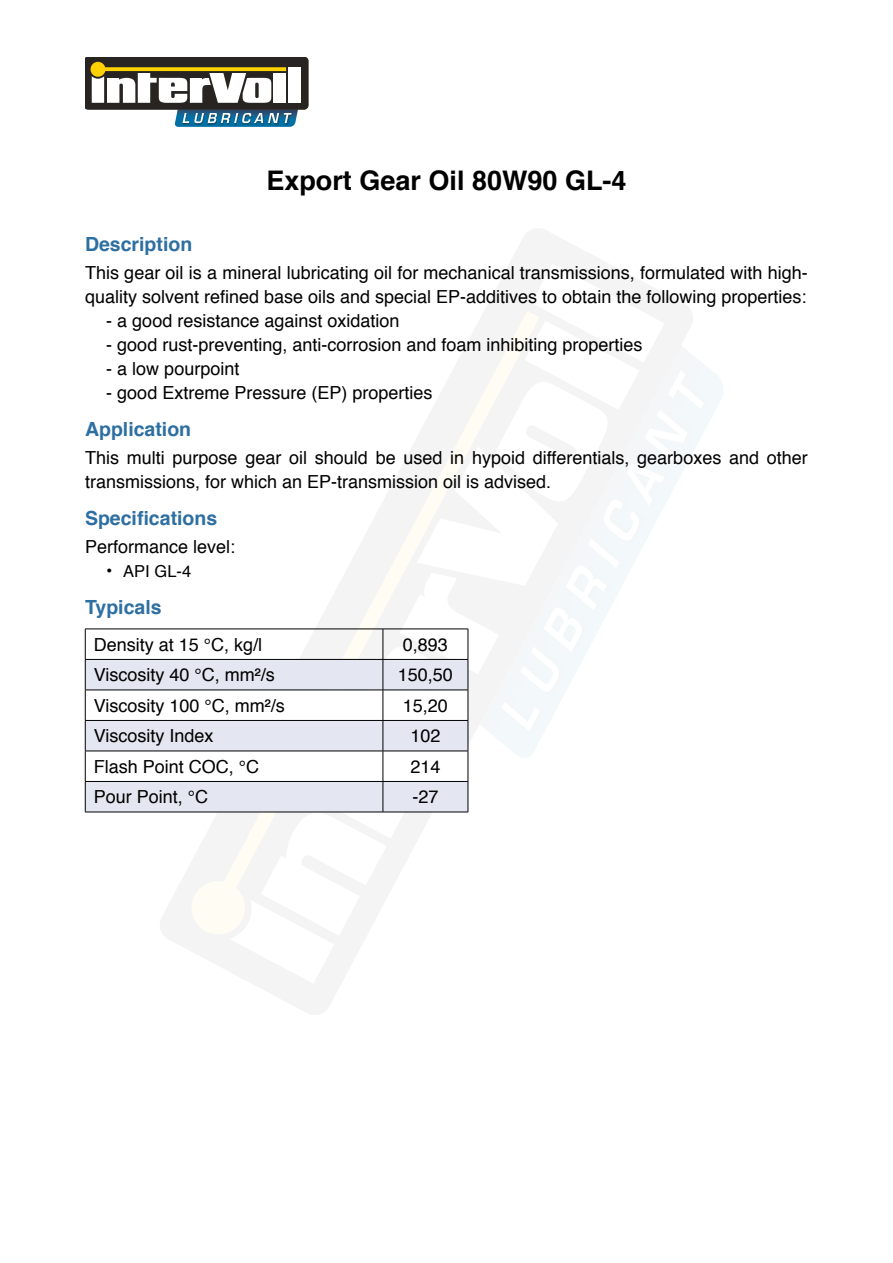
<style>
.page{position:relative;width:893px;height:1263px;background:#fff}
.page>*{position:absolute;margin:0;border:0;box-sizing:border-box;transform-origin:0 0}
.t1{font:700 27px "Helvetica";color:#000}
.t2{font:700 19.5px "Helvetica";color:#2e6fa2}
.t3{font:18px/24px "Helvetica";color:#000}
.t4{font:16.5px "Helvetica";color:#000}
.s1{font-size:18px}
</style>
<div class="page">
<svg style="left:85px;top:57px;width:224px;height:70px"></svg>
<svg style="left:695px;top:370px;width:9px;height:78px"></svg>
<svg style="left:254px;top:229px;width:441px;height:786px"></svg>
<svg style="left:85px;top:264px;width:579px;height:720px"></svg>
<hr style="left:85px;top:629px;width:298px;height:1px;background:#000">
<hr style="left:85px;top:629px;width:1px;height:30px;background:#000">
<hr style="left:383px;top:629px;width:85px;height:1px;background:#000">
<hr style="left:383px;top:629px;width:1px;height:30px;background:#000">
<hr style="left:468px;top:629px;width:1px;height:30px;background:#000">
<hr style="left:85px;top:659px;width:298px;height:1px;background:#000">
<hr style="left:85px;top:660px;width:1px;height:30px;background:#000">
<hr style="left:383px;top:659px;width:85px;height:1px;background:#000">
<hr style="left:383px;top:660px;width:1px;height:30px;background:#000">
<hr style="left:468px;top:660px;width:1px;height:30px;background:#000">
<hr style="left:85px;top:690px;width:298px;height:1px;background:#000">
<hr style="left:85px;top:690px;width:1px;height:30px;background:#000">
<hr style="left:383px;top:690px;width:85px;height:1px;background:#000">
<hr style="left:383px;top:690px;width:1px;height:30px;background:#000">
<hr style="left:468px;top:690px;width:1px;height:30px;background:#000">
<hr style="left:85px;top:720px;width:298px;height:1px;background:#000">
<hr style="left:85px;top:721px;width:1px;height:30px;background:#000">
<hr style="left:383px;top:720px;width:85px;height:1px;background:#000">
<hr style="left:383px;top:721px;width:1px;height:30px;background:#000">
<hr style="left:468px;top:721px;width:1px;height:30px;background:#000">
<hr style="left:85px;top:751px;width:298px;height:1px;background:#000">
<hr style="left:85px;top:751px;width:1px;height:30px;background:#000">
<hr style="left:383px;top:751px;width:85px;height:1px;background:#000">
<hr style="left:383px;top:751px;width:1px;height:30px;background:#000">
<hr style="left:468px;top:751px;width:1px;height:30px;background:#000">
<hr style="left:85px;top:781px;width:298px;height:1px;background:#000">
<hr style="left:85px;top:782px;width:1px;height:30px;background:#000">
<hr style="left:383px;top:781px;width:85px;height:1px;background:#000">
<hr style="left:383px;top:782px;width:1px;height:30px;background:#000">
<hr style="left:468px;top:782px;width:1px;height:30px;background:#000">
<hr style="left:85px;top:812px;width:298px;height:1px;background:#000">
<hr style="left:383px;top:812px;width:85px;height:1px;background:#000">
<h1 class="t1" style="left:266px;top:159px;width:362px">Export Gear Oil 80W90 GL-4</h1>
<p class="t2" style="left:85px;top:228px;width:109px">Description</p>
<p class="t3" style="left:85px;top:262px;width:724px">This gear oil is a mineral lubricating oil for mechanical transmissions, formulated with high&shy;quality solvent refined base oils and special EP-additives to obtain the following properties:</p>
<p class="t3" style="left:106px;top:310px;width:295px">- a good resistance against oxidation</p>
<p class="t3" style="left:106px;top:334px;width:538px">- good rust-preventing, anti-corrosion and foam inhibiting properties</p>
<p class="t3" style="left:106px;top:358px;width:135px">- a low pourpoint</p>
<p class="t3" style="left:106px;top:382px;width:328px">- good Extreme Pressure (EP) properties</p>
<p class="t2" style="left:85px;top:413px;width:108px">Application</p>
<p class="t3" style="left:85px;top:447px;width:724px">This multi purpose gear oil should be used in hypoid differentials, gearboxes and other transmissions, for which an EP-transmission oil is advised.</p>
<p class="t2" style="left:85px;top:503px;width:134px">Specifications</p>
<p class="t3" style="left:85px;top:536px;width:152px">Performance level:</p>
<p class="t4" style="left:106px;top:559px;width:86px"><span class="s1">•</span> API GL-4</p>
<p class="t2" style="left:85px;top:592px;width:78px">Typicals</p>
<p class="t3" style="left:94px;top:633px;width:170px">Density at 15 °C, kg/l</p>
<p class="t3" style="left:403px;top:633px;width:47px">0,893</p>
<p class="t3" style="left:94px;top:664px;width:182px">Viscosity 40 °C, mm²/s</p>
<p class="t3" style="left:398px;top:664px;width:57px">150,50</p>
<p class="t3" style="left:94px;top:694px;width:192px">Viscosity 100 °C, mm²/s</p>
<p class="t3" style="left:403px;top:694px;width:47px">15,20</p>
<p class="t3" style="left:94px;top:725px;width:121px">Viscosity Index</p>
<p class="t3" style="left:410px;top:725px;width:32px">102</p>
<p class="t3" style="left:94px;top:755px;width:167px">Flash Point COC, °C</p>
<p class="t3" style="left:410px;top:755px;width:32px">214</p>
<p class="t3" style="left:94px;top:786px;width:116px">Pour Point, °C</p>
<p class="t3" style="left:412px;top:786px;width:28px">-27</p>
</div>
